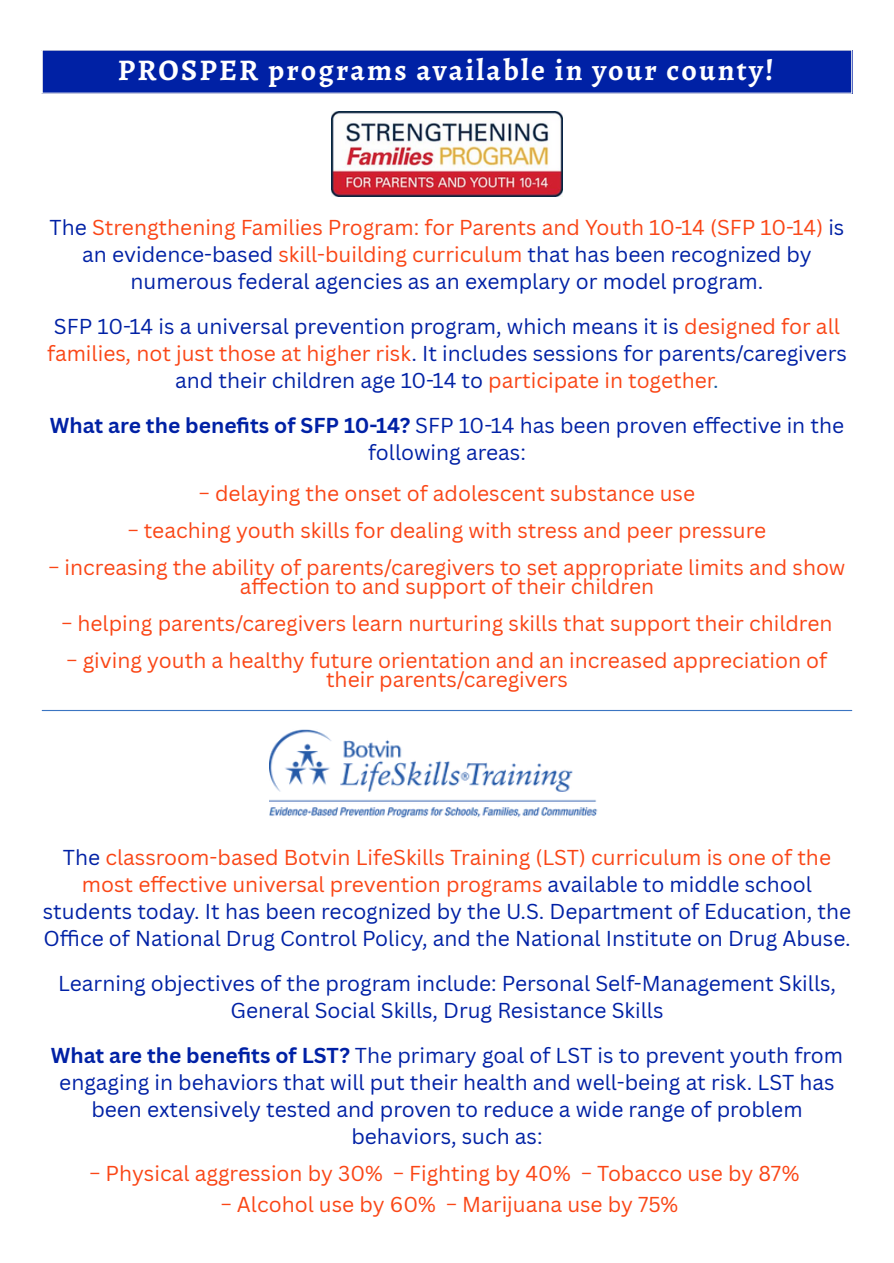
<style>
.page{position:relative;width:894px;height:1263px;background:#fff}
.page>*{position:absolute;margin:0;border:0;box-sizing:border-box;transform-origin:0 0}
.t1{font:700 30px "Alegreya";letter-spacing:.075em;color:#fff}
.t2{font:21px/27px "Canva Sans";color:#0021a5;text-align:center}
.t3{font:21px/19.2px "Canva Sans";color:#fa4616;text-align:center}
.s1{color:#fa4616}
.s2{color:#145da0}
.s3{font-weight:700}
</style>
<div class="page">
<div style="left:42px;top:50px;width:809px;height:43px;background:#0021a5"></div>
<hr style="left:42px;top:51px;width:1px;height:42px;background:#fff">
<hr style="left:42px;top:50px;width:810px;height:1px;background:#fff">
<img style="left:331px;top:111px;width:232px;height:86px">
<hr style="left:42px;top:710px;width:809px;height:1px;background:#3b75c2">
<img style="left:269px;top:729px;width:329px;height:90px">
<p class="t1" style="left:118px;top:49px;width:657px">PROSPER programs available in your county!</p>
<p class="t2" style="left:50px;top:213px;width:796px">The <span class="s1">Strengthening Families Program: for Parents and Youth 10-14 (SFP 10-14)</span> is an evidence-based <span class="s1">skill-building curriculum</span> that has been recognized by numerous federal agencies as an exemplary or model program.</p>
<p class="t2" style="left:47px;top:312px;width:801px">SFP 10-14 is a universal prevention program, which means it is <span class="s1">designed for all families, not just those at higher risk</span>. It includes sessions for parents/caregivers and their children age 10-14 to <span class="s1">participate in together</span><span class="s2">.</span></p>
<h2 class="t2" style="left:50px;top:411px;width:795px"><span class="s3">What are the benefits of SFP 10-14?</span> SFP 10-14 has been proven effective in the following areas:</h2>
<p class="t3" style="left:199px;top:483px;width:497px">− delaying the onset of adolescent substance use</p>
<p class="t3" style="left:128px;top:520px;width:640px">− teaching youth skills for dealing with stress and peer pressure</p>
<p class="t3" style="left:48px;top:557px;width:798px">− increasing the ability of parents/caregivers to set appropriate limits and show affection to and support of their children</p>
<p class="t3" style="left:61px;top:613px;width:772px">− helping parents/caregivers learn nurturing skills that support their children</p>
<p class="t3" style="left:67px;top:651px;width:762px">− giving youth a healthy future orientation and an increased appreciation of their parents/caregivers</p>
<p class="t2" style="left:43px;top:843px;width:809px">The <span class="s1">classroom-based Botvin LifeSkills Training (LST) curriculum is one of the most effective universal prevention programs</span> available to middle school students today. It has been recognized by the U.S. Department of Education, the Office of National Drug Control Policy, and the National Institute on Drug Abuse.</p>
<p class="t2" style="left:58px;top:969px;width:779px">Learning objectives of the program include: Personal Self-Management Skills,<br>General Social Skills, Drug Resistance Skills</p>
<h2 class="t2" style="left:51px;top:1041px;width:793px"><span class="s3">What are the benefits of LST?</span> The primary goal of LST is to prevent youth from engaging in behaviors that will put their health and well-being at risk. LST has been extensively tested and proven to reduce a wide range of problem behaviors, such as:</h2>
<p class="t3" style="left:89px;top:1164px;width:711px">− Physical aggression by 30% − Fighting by 40% − Tobacco use by 87%</p>
<p class="t3" style="left:221px;top:1194px;width:459px">− Alcohol use by 60% − Marijuana use by 75%</p>
</div>
